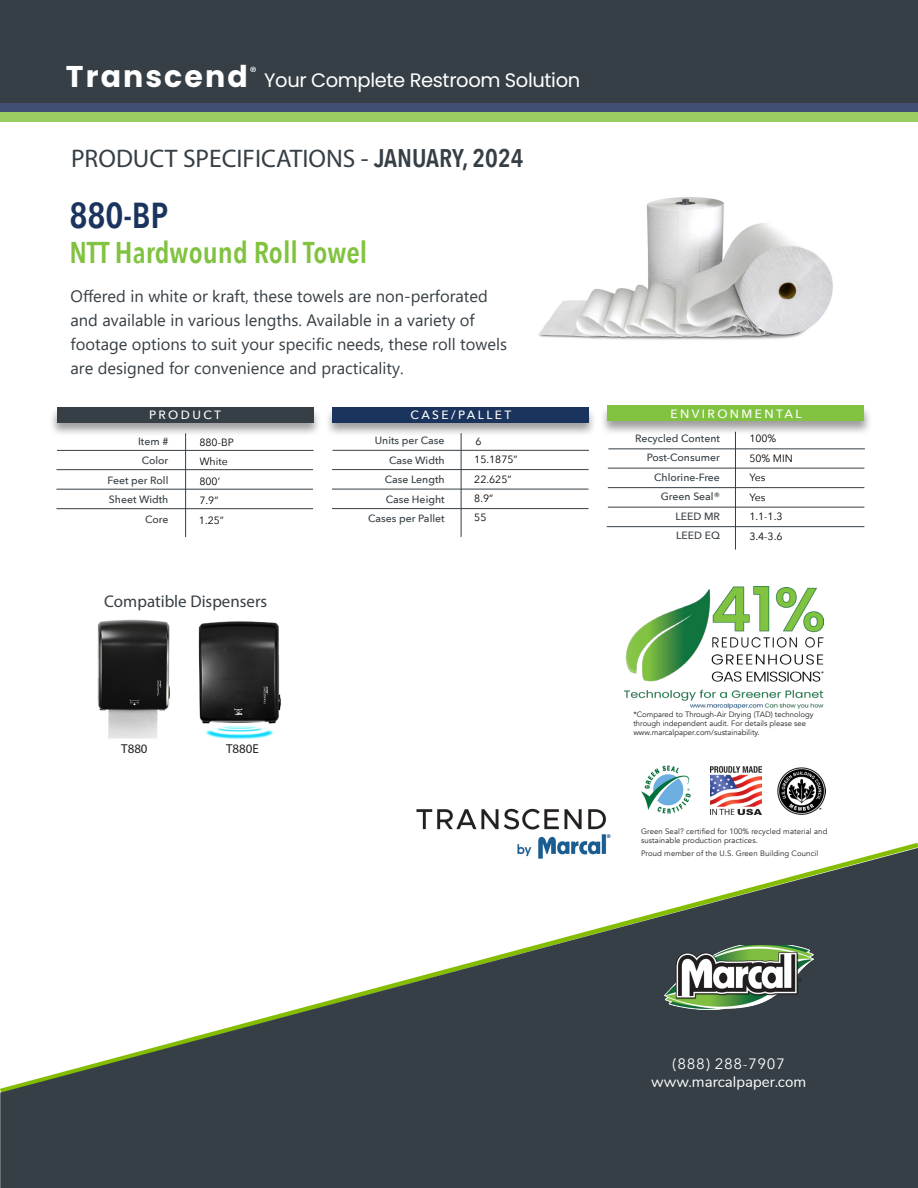
<style>
.page{position:relative;width:918px;height:1188px;background:#fff}
.page>*{position:absolute;margin:0;border:0;box-sizing:border-box;transform-origin:0 0}
.Heading_3_-_left{font:600 36px "Avenir Next Condensed";color:#1a345d}
.Heading_3_-_left-2{font:600 30px "Avenir Next Condensed";color:#81c340}
.t1{font:700 30px "Poppins";letter-spacing:.07em;color:#fff}
.Small_body_text-_left{font:25.5px "Myriad Pro";color:#363f45}
.t2{font:19.5px "Poppins";letter-spacing:-.02em;color:#fff}
.t3{font:16.95px "Myriad Pro";color:#363f45}
.Preamble{font:16.5px/24px "Segoe UI";color:#363f45}
.Small_body_text-_left-2{font:15px "Nunito";color:#fff}
.Small_body_text-_left-3{font:15px "Avenir Next";letter-spacing:.04em;color:#fff}
.t4{font:12.9px "Myriad Pro";color:#231f20}
.t5{font:500 12px "Avenir Next";letter-spacing:.2em;color:#fff}
.t6{font:500 10.5px "Avenir Next";color:#363f45}
.t7{font:10.5px "Avenir Next";color:#000}
.t8{font:7.8px/9.3px "Avenir";color:#231f20}
.s1{font-family:"Avenir Next Condensed";font-weight:600}
</style>
<div class="page">
<div style="left:0;top:0;width:918px;height:103px;background:#363f45"></div>
<img style="left:625px;top:587px;width:198px;height:122px">
<svg style="left:0;top:848px;width:918px;height:340px;fill:#363f45"></svg>
<img style="left:640px;top:946px;width:198px;height:63px">
<div style="left:0;top:103px;width:918px;height:5px;background:#424e72"></div>
<hr style="left:0;top:108px;width:918px;height:4px;background:#424e72">
<div style="left:199px;top:435px;width:115px;height:15px;border:1px solid #fff"></div>
<div style="left:199px;top:454px;width:114px;height:17px;border:1px solid #fff"></div>
<div style="left:199px;top:473px;width:115px;height:17px;border:1px solid #fff"></div>
<div style="left:49px;top:406px;width:272px;height:31px;background:#231f20;opacity:.43"></div>
<div style="left:57px;top:407px;width:257px;height:16px;background:#363f45"></div>
<hr style="left:185px;top:433px;width:1px;height:104px;background:#363f45">
<hr style="left:57px;top:450px;width:257px;height:1px;background:#363f45">
<hr style="left:56px;top:469px;width:257px;height:1px;background:#363f45">
<hr style="left:56px;top:489px;width:257px;height:1px;background:#363f45">
<hr style="left:56px;top:508px;width:257px;height:1px;background:#363f45">
<div style="left:325px;top:406px;width:272px;height:31px;background:#231f20;opacity:.43"></div>
<div style="left:332px;top:407px;width:257px;height:16px;background:#1a345d"></div>
<hr style="left:332px;top:450px;width:257px;height:1px;background:#363f45">
<hr style="left:332px;top:489px;width:257px;height:1px;background:#363f45">
<hr style="left:461px;top:433px;width:1px;height:104px;background:#363f45">
<hr style="left:332px;top:469px;width:257px;height:1px;background:#363f45">
<hr style="left:332px;top:508px;width:257px;height:1px;background:#363f45">
<img style="left:710px;top:767px;width:51px;height:48px">
<img style="left:778px;top:767px;width:47px;height:48px">
<img style="left:641px;top:766px;width:50px;height:47px">
<img style="left:97px;top:619px;width:73px;height:120px">
<img style="left:198px;top:621px;width:83px;height:118px">
<hr style="left:735px;top:432px;width:1px;height:118px;background:#363f45">
<hr style="left:608px;top:448px;width:257px;height:1px;background:#363f45">
<hr style="left:608px;top:468px;width:256px;height:1px;background:#363f45">
<hr style="left:608px;top:487px;width:256px;height:1px;background:#363f45">
<hr style="left:608px;top:507px;width:256px;height:1px;background:#363f45">
<hr style="left:607px;top:526px;width:257px;height:1px;background:#363f45">
<div style="left:600px;top:405px;width:272px;height:30px;background:#231f20;opacity:.43"></div>
<div style="left:608px;top:406px;width:256px;height:15px;background:#81c340"></div>
<img style="left:413px;top:808px;width:202px;height:55px">
<img style="left:538px;top:197px;width:295px;height:143px">
<div style="left:0;top:112px;width:918px;height:5px;background:#9acd62"></div>
<div style="left:0;top:117px;width:918px;height:5px;background:#9acd62"></div>
<p class="t1" style="left:66px;top:59px;width:192px">Transcend<sup>®</sup></p>
<p class="t2" style="left:264px;top:69px;width:318px">Your Complete Restroom Solution</p>
<p class="Small_body_text-_left" style="left:71px;top:143px;width:454px">PRODUCT SPECIFICATIONS - <span class="s1">JANUARY, 2024</span></p>
<p class="Heading_3_-_left" style="left:69px;top:184px;width:101px">880-BP</p>
<p class="Heading_3_-_left-2" style="left:69px;top:226px;width:300px">NTT Hardwound Roll Towel</p>
<p class="Preamble" style="left:71px;top:283px;width:438px">Offered in white or kraft, these towels are non-perforated and available in various lengths. Available in a variety of footage options to suit your specific needs, these roll towels are designed for convenience and practicality.</p>
<p class="t5" style="left:149px;top:405px;width:74px">PRODUCT</p>
<p class="t6" style="left:138px;top:432px;width:32px">Item #</p>
<p class="t6" style="left:142px;top:452px;width:28px">Color</p>
<p class="t6" style="left:108px;top:471px;width:62px">Feet per Roll</p>
<p class="t6" style="left:109px;top:491px;width:61px">Sheet Width</p>
<p class="t6" style="left:145px;top:510px;width:25px">Core</p>
<p class="t7" style="left:199px;top:433px;width:36px">880-BP</p>
<p class="t7" style="left:199px;top:452px;width:30px">White</p>
<p class="t7" style="left:199px;top:472px;width:22px">800’</p>
<p class="t7" style="left:199px;top:491px;width:20px">7.9”</p>
<p class="t7" style="left:199px;top:512px;width:27px">1.25”</p>
<p class="t3" style="left:104px;top:591px;width:165px">Compatible Dispensers</p>
<p class="t4" style="left:121px;top:740px;width:28px">T880</p>
<p class="t4" style="left:226px;top:740px;width:34px">T880E</p>
<p class="t5" style="left:411px;top:405px;width:102px">CASE/PALLET</p>
<p class="t7" style="left:476px;top:433px;width:8px">6</p>
<p class="t7" style="left:474px;top:451px;width:45px">15.1875”</p>
<p class="t7" style="left:474px;top:470px;width:39px">22.625”</p>
<p class="t7" style="left:474px;top:490px;width:20px">8.9”</p>
<p class="t7" style="left:474px;top:508px;width:14px">55</p>
<p class="t6" style="left:375px;top:432px;width:71px">Units per Case</p>
<p class="t6" style="left:389px;top:451px;width:57px">Case Width</p>
<p class="t6" style="left:385px;top:471px;width:61px">Case Length</p>
<p class="t6" style="left:386px;top:490px;width:60px">Case Height</p>
<p class="t6" style="left:368px;top:510px;width:78px">Cases per Pallet</p>
<p class="t5" style="left:671px;top:403px;width:133px">ENVIRONMENTAL</p>
<p class="t6" style="left:635px;top:429px;width:86px">Recycled Content</p>
<p class="t6" style="left:647px;top:449px;width:75px">Post-Consumer</p>
<p class="t6" style="left:654px;top:468px;width:67px">Chlorine-Free</p>
<p class="t6" style="left:661px;top:488px;width:61px">Green Seal®</p>
<p class="t6" style="left:675px;top:507px;width:46px">LEED MR</p>
<p class="t6" style="left:676px;top:527px;width:45px">LEED EQ</p>
<p class="t7" style="left:749px;top:430px;width:29px">100%</p>
<p class="t7" style="left:749px;top:449px;width:45px">50% MIN</p>
<p class="t7" style="left:749px;top:469px;width:18px">Yes</p>
<p class="t7" style="left:749px;top:488px;width:18px">Yes</p>
<p class="t7" style="left:749px;top:508px;width:35px">1.1-1.3</p>
<p class="t7" style="left:749px;top:527px;width:35px">3.4-3.6</p>
<p class="t8" style="left:633px;top:710px;width:182px">*Compared to Through-Air Drying (TAD) technology through independent audit. For details please see www.marcalpaper.com/sustainability.</p>
<p class="t8" style="left:641px;top:826px;width:188px">Green Seal? certified for 100% recycled material and sustainable production practices.</p>
<p class="t8" style="left:641px;top:849px;width:179px">Proud member of the U.S. Green Building Council</p>
<p class="Small_body_text-_left-3" style="left:672px;top:1051px;width:114px">(888) 288-7907</p>
<p class="Small_body_text-_left-2" style="left:651px;top:1071px;width:157px">www.marcalpaper.com</p>
</div>
